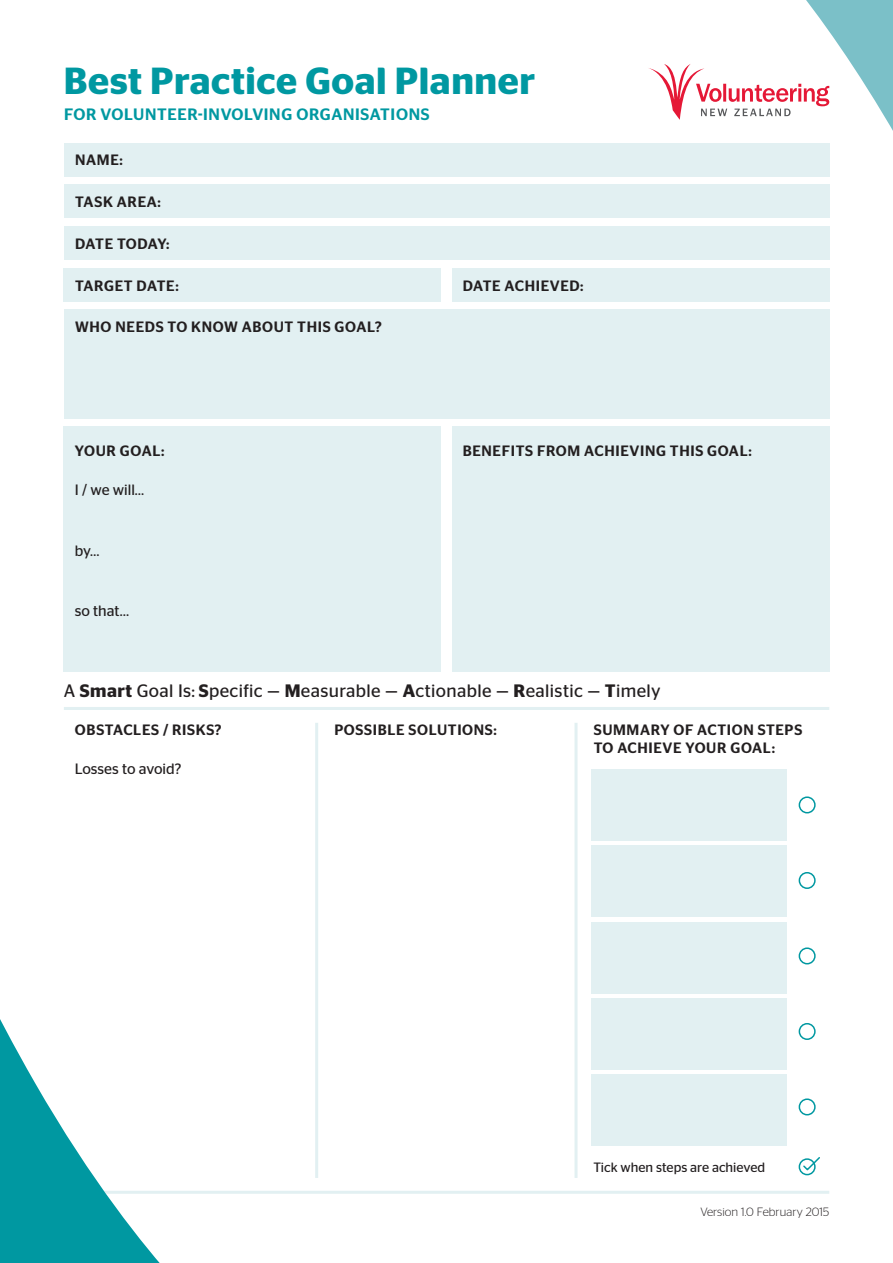
<style>
.page{position:relative;width:893px;height:1263px;background:#fff}
.page>*{position:absolute;margin:0;border:0;box-sizing:border-box;transform-origin:0 0}
.t1{font:600 37.65px "Stag Sans";letter-spacing:.015em;color:#0098a1}
.t2{font:18px "Stag Sans";letter-spacing:.02em;color:#231f20}
.t3{font:500 16.5px "Stag Sans";letter-spacing:.04em;color:#0098a1}
.t4{font:500 15px/18px "Stag Sans";letter-spacing:.045em;color:#231f20}
.t5{font:15px "Stag Sans";color:#231f20}
.t6{font:500 15px "Stag Sans";letter-spacing:.015em;color:#231f20}
.t7{font:13.5px "Stag Sans";color:#231f20}
.t8{font:300 12px "Stag Sans";letter-spacing:.005em;color:#231f20}
.s1{font-weight:600}
</style>
<div class="page">
<div style="left:64px;top:427px;width:377px;height:245px;background:#e2f0f2"></div>
<div style="left:452px;top:427px;width:377px;height:245px;background:#e2f0f2"></div>
<div style="left:64px;top:309px;width:765px;height:110px;background:#e2f0f2"></div>
<div style="left:64px;top:143px;width:765px;height:33px;background:#e2f0f2"></div>
<div style="left:64px;top:226px;width:765px;height:34px;background:#e2f0f2"></div>
<div style="left:64px;top:184px;width:765px;height:34px;background:#e2f0f2"></div>
<div style="left:64px;top:268px;width:377px;height:34px;background:#e2f0f2"></div>
<div style="left:452px;top:268px;width:377px;height:34px;background:#e2f0f2"></div>
<div style="left:799px;top:872px;width:17px;height:17px;border:2px solid #0098a1;border-radius:50%"></div>
<div style="left:799px;top:796px;width:17px;height:17px;border:2px solid #0098a1;border-radius:50%"></div>
<div style="left:799px;top:1023px;width:17px;height:17px;border:2px solid #0098a1;border-radius:50%"></div>
<div style="left:799px;top:1098px;width:17px;height:17px;border:2px solid #0098a1;border-radius:50%"></div>
<div style="left:799px;top:1158px;width:17px;height:17px;border:2px solid #0098a1;border-radius:50%"></div>
<div style="left:799px;top:947px;width:17px;height:17px;border:2px solid #0098a1;border-radius:50%"></div>
<svg style="left:802px;top:1157px;width:18px;height:15px"></svg>
<hr style="left:64px;top:707px;width:765px;height:3px;background:#e2f0f2">
<hr style="left:64px;top:1191px;width:765px;height:3px;background:#e2f0f2">
<hr style="left:315px;top:723px;width:3px;height:455px;background:#e2f0f2">
<hr style="left:574px;top:723px;width:3px;height:455px;background:#e2f0f2">
<div style="left:591px;top:845px;width:196px;height:72px;background:#e2f0f2"></div>
<div style="left:591px;top:769px;width:196px;height:71px;background:#e2f0f2"></div>
<div style="left:591px;top:998px;width:196px;height:72px;background:#e2f0f2"></div>
<div style="left:591px;top:1074px;width:196px;height:72px;background:#e2f0f2"></div>
<div style="left:591px;top:922px;width:196px;height:71px;background:#e2f0f2"></div>
<svg style="left:0;top:1019px;width:160px;height:244px"></svg>
<svg style="left:649px;top:0;width:244px;height:168px"></svg>
<h1 class="t1" style="left:64px;top:59px;width:473px">Best Practice Goal Planner</h1>
<p class="t3" style="left:64px;top:105px;width:367px">FOR VOLUNTEER-INVOLVING ORGANISATIONS</p>
<p class="t4" style="left:75px;top:151px;width:49px">NAME:</p>
<p class="t4" style="left:75px;top:193px;width:87px">TASK AREA:</p>
<p class="t6" style="left:75px;top:235px;width:96px">DATE TODAY:</p>
<p class="t4" style="left:75px;top:276px;width:105px">TARGET DATE:</p>
<p class="t4" style="left:75px;top:318px;width:308px">WHO NEEDS TO KNOW ABOUT THIS GOAL?</p>
<p class="t4" style="left:75px;top:441px;width:91px">YOUR GOAL:</p>
<p class="t5" style="left:75px;top:481px;width:71px">I / we will…</p>
<p class="t5" style="left:75px;top:542px;width:26px">by…</p>
<p class="t5" style="left:75px;top:602px;width:56px">so that…</p>
<p class="t4" style="left:463px;top:276px;width:122px">DATE ACHIEVED:</p>
<p class="t4" style="left:463px;top:441px;width:291px">BENEFITS FROM ACHIEVING THIS GOAL:</p>
<p class="t2" style="left:64px;top:681px;width:598px">A <span class="s1">Smart</span> Goal Is: <span class="s1">S</span>pecific — <span class="s1">M</span>easurable — <span class="s1">A</span>ctionable — <span class="s1">R</span>ealistic — <span class="s1">T</span>imely</p>
<p class="t4" style="left:75px;top:720px;width:148px">OBSTACLES / RISKS?</p>
<p class="t5" style="left:75px;top:760px;width:108px">Losses to avoid?</p>
<p class="t4" style="left:334px;top:720px;width:164px">POSSIBLE SOLUTIONS:</p>
<p class="t4" style="left:594px;top:720px;width:210px">SUMMARY OF ACTION STEPS<br>TO ACHIEVE YOUR GOAL:</p>
<p class="t7" style="left:593px;top:1160px;width:173px">Tick when steps are achieved</p>
<p class="t8" style="left:700px;top:1205px;width:130px">Version 1.0 February 2015</p>
</div>
